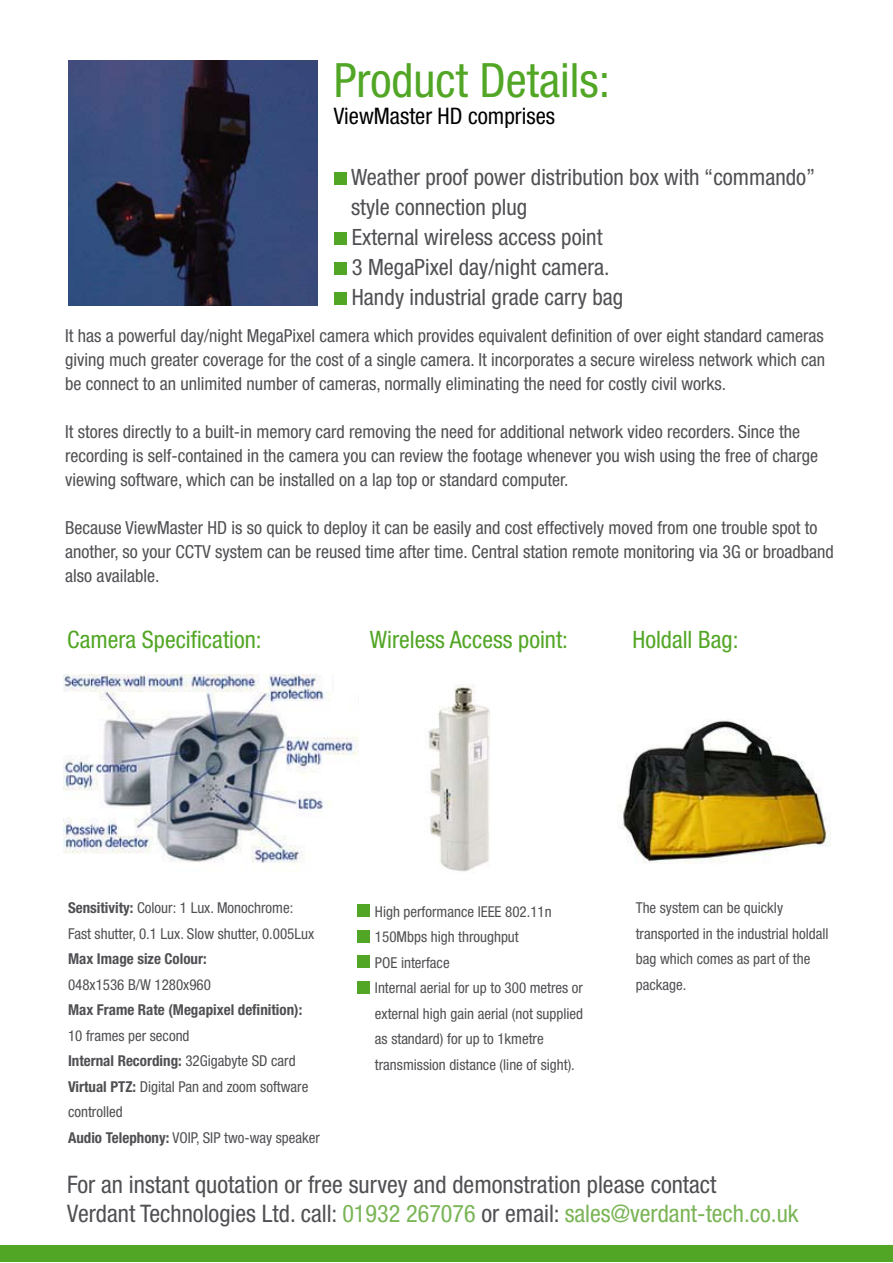
<style>
.page{position:relative;width:893px;height:1263px;background:#fff}
.page>*{position:absolute;margin:0;border:0;box-sizing:border-box;transform-origin:0 0}
.t1{font:condensed 47.4px "Helvetica Neue";color:#52a625}
.t2{font:condensed 24.15px/29px "Helvetica Neue";color:#504f53}
.t3{font:condensed 24px "Helvetica Neue";color:#52a625}
.t4{font:condensed 22.8px "Helvetica Neue";color:#000}
.t5{font:condensed 22.5px/30px "Helvetica Neue";color:#504f53}
.t6{font:condensed 18px/24px "Helvetica Neue";color:#504f53}
.t7{font:condensed 15px/25.5px "Helvetica Neue";color:#504f53}
.t8{font:700 condensed 15px "Helvetica Neue";color:#504f53}
.s1{font-weight:700}
.s2{color:#7ab556}
</style>
<div class="page">
<div style="left:0;top:1245px;width:893px;height:17px;background:#52a625"></div>
<div style="left:334px;top:172px;width:12px;height:13px;background:#52a625"></div>
<div style="left:334px;top:232px;width:12px;height:13px;background:#52a625"></div>
<div style="left:334px;top:262px;width:12px;height:13px;background:#52a625"></div>
<div style="left:334px;top:292px;width:12px;height:13px;background:#52a625"></div>
<div style="left:358px;top:904px;width:12px;height:13px;background:#52a625"></div>
<div style="left:358px;top:930px;width:12px;height:12px;background:#52a625"></div>
<div style="left:358px;top:955px;width:12px;height:13px;background:#52a625"></div>
<div style="left:358px;top:981px;width:12px;height:12px;background:#52a625"></div>
<img style="left:428px;top:684px;width:62px;height:188px">
<img style="left:618px;top:720px;width:212px;height:144px">
<img style="left:68px;top:61px;width:249px;height:244px">
<img style="left:64px;top:675px;width:294px;height:196px">
<div style="left:334px;top:669px;width:33px;height:24px;background:#fff"></div>
<h1 class="t1" style="left:334px;top:53px;width:278px">Product Details:</h1>
<p class="t4" style="left:334px;top:103px;width:223px">ViewMaster HD comprises</p>
<p class="t5" style="left:351px;top:162px;width:466px">Weather proof power distribution box with “commando” style connection plug<br>External wireless access point<br>3 MegaPixel day/night camera.<br>Handy industrial grade carry bag</p>
<p class="t6" style="left:65px;top:323px;width:761px;text-align:justify">It has a powerful day/night MegaPixel camera which provides equivalent definition of over eight standard cameras giving much greater coverage for the cost of a single camera. It incorporates a secure wireless network which can be connect to an unlimited number of cameras, normally eliminating the need for costly civil works.</p>
<p class="t6" style="left:65px;top:419px;width:754px">It stores directly to a built-in memory card removing the need for additional network video recorders. Since the recording is self-contained in the camera you can review the footage whenever you wish using the free of charge viewing software, which can be installed on a lap top or standard computer.</p>
<p class="t6" style="left:65px;top:515px;width:770px">Because ViewMaster HD is so quick to deploy it can be easily and cost effectively moved from one trouble spot to another, so your CCTV system can be reused time after time. Central station remote monitoring via 3G or broadband also available.</p>
<h3 class="t3" style="left:67px;top:626px;width:196px">Camera Specification:</h3>
<h3 class="t3" style="left:370px;top:626px;width:200px">Wireless Access point:</h3>
<h3 class="t3" style="left:632px;top:626px;width:107px">Holdall Bag:</h3>
<p class="t7" style="left:68px;top:895px;width:248px"><span class="s1">Sensitivity:</span> Colour: 1 Lux. Monochrome:<br>Fast shutter, 0.1 Lux. Slow shutter, 0.005Lux</p>
<p class="t8" style="left:68px;top:950px;width:140px">Max Image size Colour:</p>
<p class="t7" style="left:68px;top:972px;width:144px">048x1536 B/W 1280x960</p>
<p class="t8" style="left:68px;top:1001px;width:236px">Max Frame Rate (Megapixel definition):</p>
<p class="t7" style="left:68px;top:1023px;width:253px">10 frames per second<br><span class="s1">Internal Recording:</span> 32Gigabyte SD card<br><span class="s1">Virtual PTZ:</span> Digital Pan and zoom software controlled<br><span class="s1">Audio Telephony:</span> VOIP, SIP two-way speaker</p>
<p class="t7" style="left:375px;top:899px;width:210px">High performance IEEE 802.11n<br>150Mbps high throughput<br>POE interface<br>Internal aerial for up to 300 metres or external high gain aerial (not supplied as standard) for up to 1kmetre transmission distance (line of sight).</p>
<p class="t7" style="left:636px;top:895px;width:194px">The system can be quickly transported in the industrial holdall bag which comes as part of the package.</p>
<h2 class="t2" style="left:67px;top:1169px;width:733px">For an instant quotation or free survey and demonstration please contact<br>Verdant Technologies Ltd. call: <span class="s2">01932 267076</span> or email: <span class="s2">sales@verdant-tech.co.uk</span></h2>
</div>
